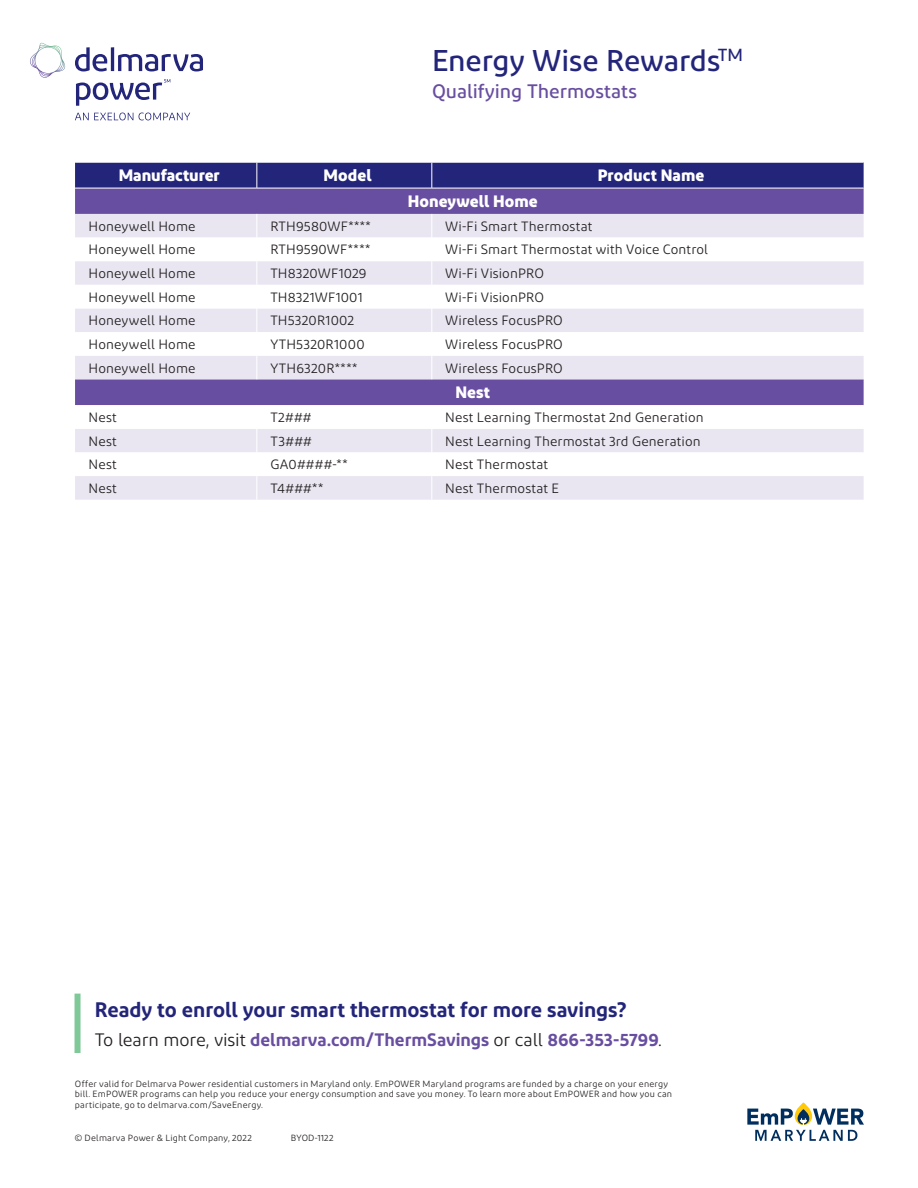
<style>
.page{position:relative;width:918px;height:1188px;background:#fff}
.page>*{position:absolute;margin:0;border:0;box-sizing:border-box;transform-origin:0 0}
.t1{font:500 30px "Diodrum";letter-spacing:-.005em;color:#23257a}
.t2{font:600 21px "Diodrum";letter-spacing:-.005em;color:#23257a}
.t3{font:500 19.5px "Diodrum";letter-spacing:-.005em;color:#684ea0}
.t4{font:600 18px "Diodrum";letter-spacing:-.005em;color:#684ea0}
.t5{font:700 16.5px "Diodrum";letter-spacing:.005em;color:#fff}
.t6{font:13.5px "Diodrum";letter-spacing:.01em;color:#231f20}
.t7{font:9px/10.5px "Diodrum";letter-spacing:.025em;color:#231f20}
.s1{font-weight:400;color:#231f20}
</style>
<div class="page">
<svg style="left:75px;top:47px;width:128px;height:73px"></svg>
<svg style="left:30px;top:43px;width:35px;height:35px"></svg>
<div style="left:75px;top:994px;width:6px;height:59px;background:#7ec997"></div>
<svg style="left:747px;top:1102px;width:117px;height:39px"></svg>
<div style="left:75px;top:189px;width:789px;height:25px;background:#684ea0"></div>
<div style="left:75px;top:214px;width:789px;height:286px;background:#e9e6f2"></div>
<svg style="left:75px;top:238px;width:789px;height:238px"></svg>
<svg style="left:256px;top:214px;width:1px;height:165px"></svg>
<svg style="left:431px;top:214px;width:1px;height:165px"></svg>
<svg style="left:256px;top:405px;width:1px;height:95px"></svg>
<svg style="left:431px;top:405px;width:1px;height:95px"></svg>
<svg style="left:75px;top:162px;width:789px;height:26px;background:#2d2f80"></svg>
<h1 class="t1" style="left:432px;top:42px;width:313px">Energy Wise Rewards<sup>TM</sup></h1>
<h3 class="t3" style="left:432px;top:79px;width:206px">Qualifying Thermostats</h3>
<p class="t5" style="left:119px;top:165px;width:103px">Manufacturer</p>
<p class="t5" style="left:324px;top:165px;width:50px">Model</p>
<p class="t5" style="left:598px;top:165px;width:108px">Product Name</p>
<p class="t5" style="left:408px;top:190px;width:132px">Honeywell Home</p>
<p class="t6" style="left:89px;top:218px;width:109px">Honeywell Home</p>
<p class="t6" style="left:270px;top:218px;width:102px">RTH9580WF****</p>
<p class="t6" style="left:445px;top:218px;width:149px">Wi-Fi Smart Thermostat</p>
<p class="t6" style="left:89px;top:242px;width:109px">Honeywell Home</p>
<p class="t6" style="left:270px;top:242px;width:102px">RTH9590WF****</p>
<p class="t6" style="left:445px;top:242px;width:264px">Wi-Fi Smart Thermostat with Voice Control</p>
<p class="t6" style="left:89px;top:265px;width:109px">Honeywell Home</p>
<p class="t6" style="left:270px;top:265px;width:98px">TH8320WF1029</p>
<p class="t6" style="left:445px;top:265px;width:100px">Wi-Fi VisionPRO</p>
<p class="t6" style="left:89px;top:289px;width:109px">Honeywell Home</p>
<p class="t6" style="left:270px;top:289px;width:94px">TH8321WF1001</p>
<p class="t6" style="left:445px;top:289px;width:100px">Wi-Fi VisionPRO</p>
<p class="t6" style="left:89px;top:312px;width:109px">Honeywell Home</p>
<p class="t6" style="left:270px;top:312px;width:85px">TH5320R1002</p>
<p class="t6" style="left:445px;top:312px;width:119px">Wireless FocusPRO</p>
<p class="t6" style="left:89px;top:336px;width:109px">Honeywell Home</p>
<p class="t6" style="left:270px;top:336px;width:96px">YTH5320R1000</p>
<p class="t6" style="left:445px;top:336px;width:119px">Wireless FocusPRO</p>
<p class="t6" style="left:89px;top:360px;width:109px">Honeywell Home</p>
<p class="t6" style="left:270px;top:360px;width:89px">YTH6320R****</p>
<p class="t6" style="left:445px;top:360px;width:119px">Wireless FocusPRO</p>
<p class="t5" style="left:455px;top:382px;width:36px">Nest</p>
<p class="t6" style="left:89px;top:409px;width:30px">Nest</p>
<p class="t6" style="left:270px;top:409px;width:43px">T2###</p>
<p class="t6" style="left:445px;top:409px;width:260px">Nest Learning Thermostat 2nd Generation</p>
<p class="t6" style="left:89px;top:433px;width:30px">Nest</p>
<p class="t6" style="left:270px;top:433px;width:43px">T3###</p>
<p class="t6" style="left:445px;top:433px;width:257px">Nest Learning Thermostat 3rd Generation</p>
<p class="t6" style="left:89px;top:456px;width:30px">Nest</p>
<p class="t6" style="left:270px;top:456px;width:79px">GA0####-**</p>
<p class="t6" style="left:445px;top:456px;width:104px">Nest Thermostat</p>
<p class="t6" style="left:89px;top:480px;width:30px">Nest</p>
<p class="t6" style="left:270px;top:480px;width:54px">T4###**</p>
<p class="t6" style="left:445px;top:480px;width:115px">Nest Thermostat E</p>
<h2 class="t2" style="left:95px;top:996px;width:533px">Ready to enroll your smart thermostat for more savings?</h2>
<h3 class="t4" style="left:95px;top:1028px;width:569px"><span class="s1">To learn more, visit</span> delmarva.com/ThermSavings <span class="s1">or call</span> 866-353-5799<span class="s1">.</span></h3>
<p class="t7" style="left:75px;top:1078px;width:599px">Offer valid for Delmarva Power residential customers in Maryland only. EmPOWER Maryland programs are funded by a charge on your energy bill. EmPOWER programs can help you reduce your energy consumption and save you money. To learn more about EmPOWER and how you can participate, go to delmarva.com/SaveEnergy.</p>
<p class="t7" style="left:75px;top:1132px;width:179px">© Delmarva Power &amp; Light Company, 2022</p>
<p class="t7" style="left:291px;top:1132px;width:44px">BYOD-1122</p>
</div>
